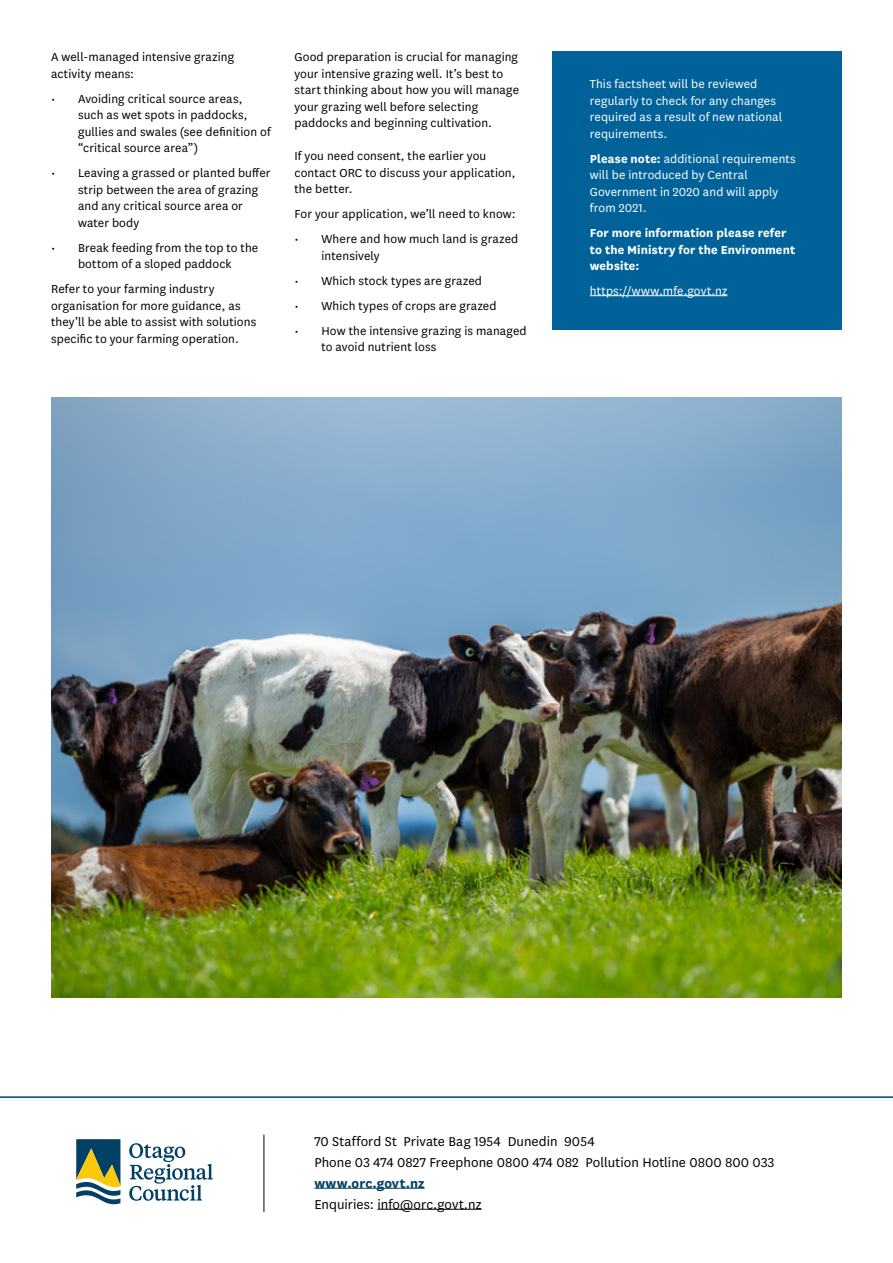
<style>
.page{position:relative;width:893px;height:1263px;background:#fff}
.page>*{position:absolute;margin:0;border:0;box-sizing:border-box;transform-origin:0 0}
.t1{font:15px/21px "National";letter-spacing:.005em;color:#000}
.t2{font:700 15px "National";letter-spacing:.005em;color:#033f66}
.t3{font:13.5px/16.5px "National";letter-spacing:.01em;color:#000}
.t4{font:13.5px/16.5px "National";letter-spacing:.01em;color:#fff}
.t5{font:700 13.5px/16.5px "National";letter-spacing:.01em;color:#fff}
.s1{font-weight:700}
</style>
<div class="page">
<div style="left:553px;top:51px;width:289px;height:279px;background:#01629a"></div>
<hr style="left:590px;top:295px;width:137px;height:1px;background:#fff">
<img style="left:51px;top:397px;width:791px;height:600px">
<hr style="left:314px;top:1188px;width:111px;height:1px;background:#033f66">
<hr style="left:377px;top:1209px;width:104px;height:1px;background:#000">
<svg style="left:76px;top:1139px;width:44px;height:66px"></svg>
<svg style="left:129px;top:1143px;width:84px;height:58px"></svg>
<hr style="left:0;top:1096px;width:893px;height:2px;background:#033f66">
<hr style="left:264px;top:1134px;width:1px;height:78px;background:#000">
<p class="t3" style="left:51px;top:48px;width:185px">A well-managed intensive grazing activity means:</p>
<p class="t3" style="left:78px;top:90px;width:194px;text-indent:-27px">• Avoiding critical source areas, such as wet spots in paddocks, gullies and swales (see definition of “critical source area”)</p>
<p class="t3" style="left:78px;top:164px;width:194px;text-indent:-27px">• Leaving a grassed or planted buffer strip between the area of grazing and any critical source area or water body</p>
<p class="t3" style="left:51px;top:239px;width:209px;text-align:center">• Break feeding from the top to the bottom of a sloped paddock</p>
<p class="t3" style="left:51px;top:280px;width:207px">Refer to your farming industry organisation for more guidance, as they’ll be able to assist with solutions specific to your farming operation.</p>
<p class="t3" style="left:294px;top:48px;width:226px">Good preparation is crucial for managing your intensive grazing well. It’s best to start thinking about how you will manage your grazing well before selecting paddocks and beginning cultivation.</p>
<p class="t3" style="left:294px;top:147px;width:223px">If you need consent, the earlier you contact ORC to discuss your application, the better.</p>
<p class="t3" style="left:294px;top:205px;width:223px">For your application, we’ll need to know:</p>
<p class="t3" style="left:321px;top:230px;width:198px;text-indent:-27px">• Where and how much land is grazed intensively</p>
<p class="t3" style="left:294px;top:272px;width:189px">• Which stock types are grazed</p>
<p class="t3" style="left:294px;top:297px;width:204px">• Which types of crops are grazed</p>
<p class="t3" style="left:321px;top:322px;width:207px;text-indent:-27px">• How the intensive grazing is managed to avoid nutrient loss</p>
<p class="t4" style="left:590px;top:75px;width:194px">This factsheet will be reviewed regularly to check for any changes required as a result of new national requirements.</p>
<p class="t4" style="left:590px;top:150px;width:207px"><span class="s1">Please note:</span> additional requirements will be introduced by Central<br>Government in 2020 and will apply from 2021.</p>
<p class="t5" style="left:590px;top:224px;width:207px">For more information please refer to the Ministry for the Environment website:</p>
<p class="t4" style="left:590px;top:282px;width:139px">https://www.mfe.govt.nz</p>
<p class="t1" style="left:314px;top:1130px;width:461px">70 Stafford St Private Bag 1954 Dunedin 9054<br>Phone 03 474 0827 Freephone 0800 474 082 Pollution Hotline 0800 800 033</p>
<p class="t2" style="left:314px;top:1172px;width:112px">www.orc.govt.nz</p>
<p class="t1" style="left:314px;top:1193px;width:169px">Enquiries: info@orc.govt.nz</p>
</div>
